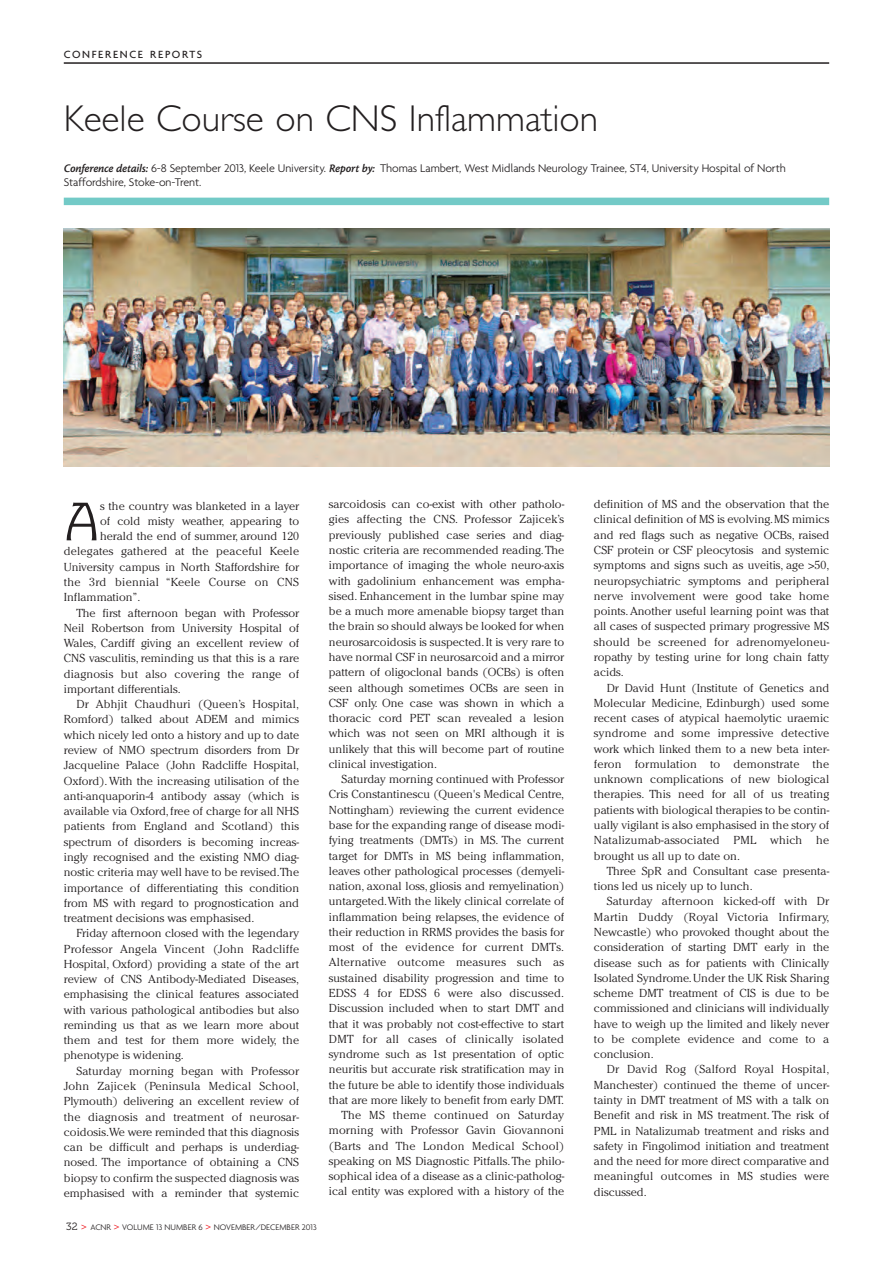
<style>
.page{position:relative;width:893px;height:1263px;background:#fff}
.page>*{position:absolute;margin:0;border:0;box-sizing:border-box;transform-origin:0 0}
.t1{font:300 54.45px "Goudy Sans IT Cby BT";color:#231f20}
.t2{font:300 37.5px "Gill Sans";color:#231f20}
.t3{font:300 12px/14.4px "Agenda";letter-spacing:-.01em;color:#231f20}
.t4{font:300 11.55px/15.3px "Cheltenham";color:#231f20;text-align:justify;scale:1.04 1}
.t5{font:300 11.55px "Cheltenham";letter-spacing:.02em;color:#231f20;scale:1.04 1}
.t6{font:500 11.25px "Agenda";letter-spacing:.15em;color:#231f20}
.t7{font:300 8.7px "Agenda";color:#231f20}
.s1{font-family:"Cronos";font-weight:600;font-style:italic}
.s2{font-family:"Museo 300";font-weight:400;font-size:10.5px}
.s3{font-family:"Museo 300";font-weight:400;font-size:10.5px;color:#ee1d23}
</style>
<div class="page">
<hr style="left:64px;top:62px;width:765px;height:2px;background:#231f20">
<div style="left:64px;top:198px;width:765px;height:7px;background:#73cac7"></div>
<img style="left:64px;top:228px;width:765px;height:238px">
<p class="t6" style="left:64px;top:47px;width:140px">CONFERENCE REPORTS</p>
<h2 class="t2" style="left:64px;top:96px;width:536px">Keele Course on CNS Inflammation</h2>
<p class="t3" style="left:64px;top:161px;width:724px"><span class="s1">Conference details:</span> 6-8 September 2013, Keele University. <span class="s1">Report by:</span> Thomas Lambert, West Midlands Neurology Trainee, ST4, University Hospital of North<br>Staffordshire, Stoke-on-Trent.</p>
<h1 class="t1" style="left:64px;top:500px;width:38px">A</h1>
<p class="t4" style="left:100px;top:499px;width:193px">s the country was blanketed in a layer</p>
<p class="t4" style="left:100px;top:514px;width:193px">of cold misty weather, appearing to</p>
<p class="t4" style="left:100px;top:529px;width:193px">herald the end of summer, around 120</p>
<p class="t4" style="left:64px;top:545px;width:228px">delegates gathered at the peaceful Keele</p>
<p class="t4" style="left:64px;top:560px;width:228px">University campus in North Staffordshire for</p>
<p class="t5" style="left:64px;top:577px;width:228px">the 3rd biennial “Keele Course on CNS</p>
<p class="t4" style="left:64px;top:590px;width:75px">Inflammation”.</p>
<p class="t4" style="left:77px;top:606px;width:216px">The first afternoon began with Professor</p>
<p class="t4" style="left:64px;top:621px;width:228px">Neil Robertson from University Hospital of</p>
<p class="t4" style="left:64px;top:636px;width:228px">Wales, Cardiff giving an excellent review of</p>
<p class="t4" style="left:64px;top:652px;width:228px">CNS vasculitis, reminding us that this is a rare</p>
<p class="t4" style="left:64px;top:667px;width:228px">diagnosis but also covering the range of</p>
<p class="t4" style="left:64px;top:682px;width:114px">important differentials.</p>
<p class="t4" style="left:77px;top:697px;width:215px">Dr Abhjit Chaudhuri (Queen’s Hospital,</p>
<p class="t4" style="left:64px;top:713px;width:228px">Romford) talked about ADEM and mimics</p>
<p class="t4" style="left:64px;top:728px;width:228px">which nicely led onto a history and up to date</p>
<p class="t4" style="left:64px;top:743px;width:228px">review of NMO spectrum disorders from Dr</p>
<p class="t4" style="left:64px;top:758px;width:228px">Jacqueline Palace (John Radcliffe Hospital,</p>
<p class="t4" style="left:64px;top:774px;width:228px">Oxford). With the increasing utilisation of the</p>
<p class="t4" style="left:64px;top:789px;width:228px">anti-anquaporin-4 antibody assay (which is</p>
<p class="t4" style="left:64px;top:804px;width:228px">available via Oxford, free of charge for all NHS</p>
<p class="t4" style="left:64px;top:820px;width:228px">patients from England and Scotland) this</p>
<p class="t4" style="left:64px;top:835px;width:228px">spectrum of disorders is becoming increas-</p>
<p class="t4" style="left:64px;top:850px;width:228px">ingly recognised and the existing NMO diag-</p>
<p class="t4" style="left:64px;top:865px;width:228px">nostic criteria may well have to be revised.The</p>
<p class="t4" style="left:64px;top:881px;width:228px">importance of differentiating this condition</p>
<p class="t4" style="left:64px;top:896px;width:228px">from MS with regard to prognostication and</p>
<p class="t4" style="left:64px;top:911px;width:185px">treatment decisions was emphasised.</p>
<p class="t4" style="left:77px;top:926px;width:216px">Friday afternoon closed with the legendary</p>
<p class="t5" style="left:64px;top:944px;width:228px">Professor Angela Vincent (John Radcliffe</p>
<p class="t4" style="left:64px;top:957px;width:228px">Hospital, Oxford) providing a state of the art</p>
<p class="t4" style="left:64px;top:972px;width:228px">review of CNS Antibody-Mediated Diseases,</p>
<p class="t4" style="left:64px;top:988px;width:228px">emphasising the clinical features associated</p>
<p class="t4" style="left:64px;top:1003px;width:228px">with various pathological antibodies but also</p>
<p class="t4" style="left:64px;top:1018px;width:228px">reminding us that as we learn more about</p>
<p class="t4" style="left:64px;top:1033px;width:228px">them and test for them more widely, the</p>
<p class="t4" style="left:64px;top:1049px;width:117px">phenotype is widening.</p>
<p class="t4" style="left:77px;top:1064px;width:215px">Saturday morning began with Professor</p>
<p class="t5" style="left:64px;top:1081px;width:228px">John Zajicek (Peninsula Medical School,</p>
<p class="t4" style="left:64px;top:1094px;width:228px">Plymouth) delivering an excellent review of</p>
<p class="t5" style="left:64px;top:1112px;width:228px">the diagnosis and treatment of neurosar-</p>
<p class="t4" style="left:64px;top:1125px;width:228px">coidosis.We were reminded that this diagnosis</p>
<p class="t4" style="left:64px;top:1140px;width:228px">can be difficult and perhaps is underdiag-</p>
<p class="t4" style="left:64px;top:1155px;width:228px">nosed. The importance of obtaining a CNS</p>
<p class="t4" style="left:64px;top:1171px;width:228px">biopsy to confirm the suspected diagnosis was</p>
<p class="t4" style="left:64px;top:1186px;width:228px">emphasised with a reminder that systemic</p>
<p class="t7" style="left:66px;top:1222px;width:252px"><span class="s2">32</span> <span class="s3">&gt;</span> ACNR <span class="s3">&gt;</span> VOLUME 13 NUMBER 6 <span class="s3">&gt;</span> NOVEMBER/DECEMBER 2013</p>
<p class="t4" style="left:329px;top:497px;width:228px">sarcoidosis can co-exist with other patholo&shy;gies affecting the CNS. Professor Zajicek’s previously published case series and diag&shy;nostic criteria are recommended reading. The importance of imaging the whole neuro-axis with gadolinium enhancement was empha&shy;sised. Enhancement in the lumbar spine may be a much more amenable biopsy target than the brain so should always be looked for when neurosarcoidosis is suspected. It is very rare to have normal CSF in neurosarcoid and a mirror pattern of oligoclonal bands (OCBs) is often seen although sometimes OCBs are seen in CSF only. One case was shown in which a thoracic cord PET scan revealed a lesion which was not seen on MRI although it is unlikely that this will become part of routine clinical investigation.</p>
<p class="t4" style="left:329px;top:772px;width:228px;text-align:right">Saturday morning continued with Professor Cris Constantinescu (Queen's Medical Centre, Nottingham) reviewing the current evidence base for the expanding range of disease modi&shy;fying treatments (DMTs) in MS. The current target for DMTs in MS being inflammation, leaves other pathological processes (demyeli&shy;nation, axonal loss, gliosis and remyelination) untargeted. With the likely clinical correlate of inflammation being relapses, the evidence of their reduction in RRMS provides the basis for most of the evidence for current DMTs.<br>Alternative outcome measures such as sustained disability progression and time to EDSS 4 for EDSS 6 were also discussed.<br>Discussion included when to start DMT and that it was probably not cost-effective to start DMT for all cases of clinically isolated syndrome such as 1st presentation of optic neuritis but accurate risk stratification may in the future be able to identify those individuals that are more likely to benefit from early DMT.<br>The MS theme continued on Saturday morning with Professor Gavin Giovannoni (Barts and The London Medical School) speaking on MS Diagnostic Pitfalls. The philo&shy;sophical idea of a disease as a clinic-patholog&shy;ical entity was explored with a history of the</p>
<p class="t4" style="left:594px;top:497px;width:228px">definition of MS and the observation that the clinical definition of MS is evolving. MS mimics and red flags such as negative OCBs, raised CSF protein or CSF pleocytosis and systemic symptoms and signs such as uveitis, age &gt;50, neuropsychiatric symptoms and peripheral nerve involvement were good take home points. Another useful learning point was that all cases of suspected primary progressive MS should be screened for adrenomyeloneu&shy;ropathy by testing urine for long chain fatty acids.</p>
<p class="t4" style="left:594px;top:681px;width:228px;text-indent:13px">Dr David Hunt (Institute of Genetics and Molecular Medicine, Edinburgh) used some recent cases of atypical haemolytic uraemic syndrome and some impressive detective work which linked them to a new beta inter&shy;feron formulation to demonstrate the unknown complications of new biological therapies. This need for all of us treating patients with biological therapies to be contin&shy;ually vigilant is also emphasised in the story of Natalizumab-associated PML which he brought us all up to date on.</p>
<p class="t4" style="left:594px;top:864px;width:228px;text-indent:13px">Three SpR and Consultant case presenta&shy;tions led us nicely up to lunch.</p>
<p class="t4" style="left:594px;top:895px;width:228px;text-indent:13px">Saturday afternoon kicked-off with Dr Martin Duddy (Royal Victoria Infirmary, Newcastle) who provoked thought about the consideration of starting DMT early in the disease such as for patients with Clinically Isolated Syndrome. Under the UK Risk Sharing scheme DMT treatment of CIS is due to be commissioned and clinicians will individually have to weigh up the limited and likely never to be complete evidence and come to a conclusion.</p>
<p class="t4" style="left:594px;top:1063px;width:228px;text-indent:13px">Dr David Rog (Salford Royal Hospital, Manchester) continued the theme of uncer&shy;tainty in DMT treatment of MS with a talk on Benefit and risk in MS treatment. The risk of PML in Natalizumab treatment and risks and safety in Fingolimod initiation and treatment and the need for more direct comparative and meaningful outcomes in MS studies were discussed.</p>
</div>
